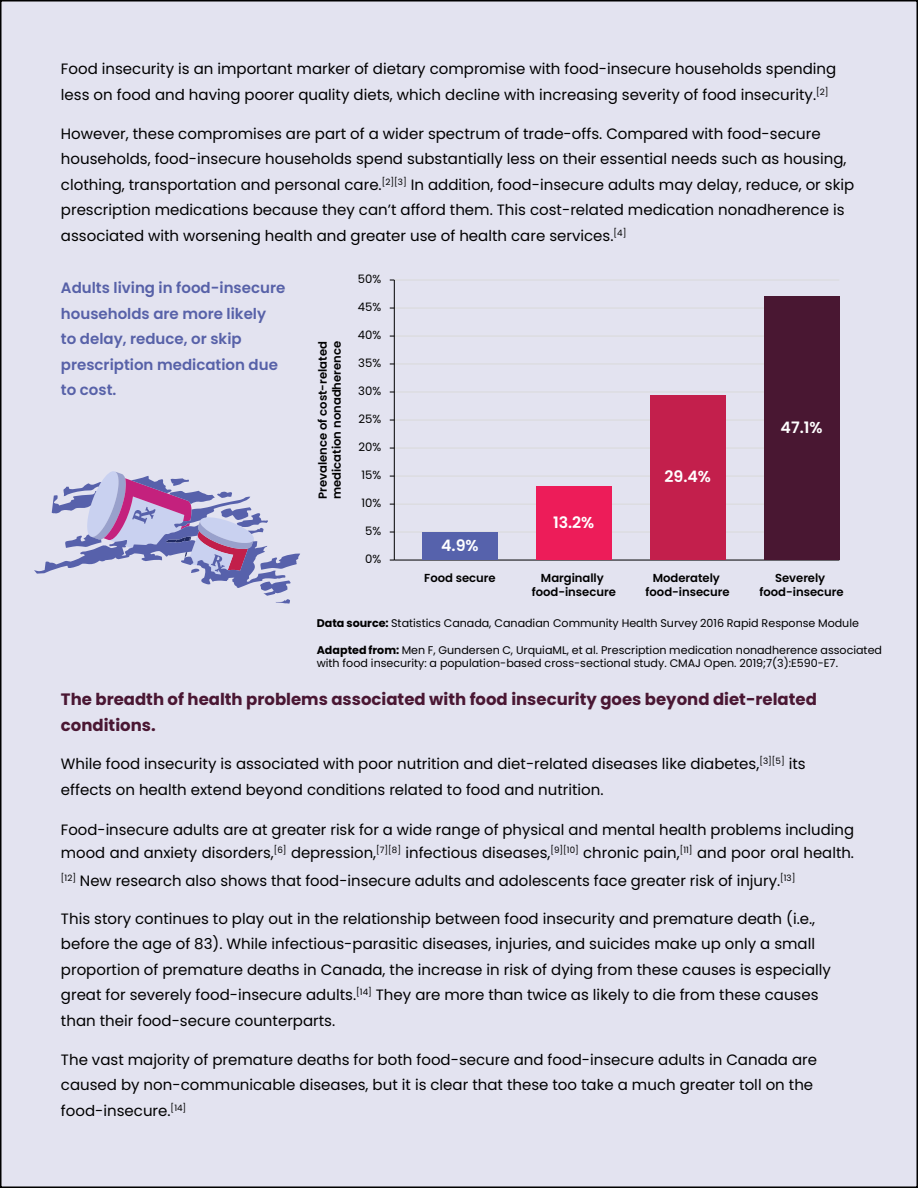
<style>
.page{position:relative;width:918px;height:1188px;background:#fff}
.page>*{position:absolute;margin:0;border:0;box-sizing:border-box;transform-origin:0 0}
.t1{font:700 16.5px/25.5px "Poppins";color:#4a1733}
.t2{font:600 15.75px "Poppins";color:#fff}
.t3{font:15px/25.5px "Poppins";color:#000}
.Figures_Title{font:600 15px/25.5px "Poppins";color:#5761a8}
.t4{font:11.7px "Poppins";color:#000}
.t5{font:600 11.55px/14px "Poppins";color:#000;text-align:center}
.t6{font:11.55px "Poppins";color:#000}
.t7{font:11.1px/13.4px "Poppins";color:#000}
.s1{font-weight:700}
</style>
<div class="page">
<div style="left:1px;top:1px;width:916px;height:1186px;background:#e3e3f0"></div>
<hr style="left:394px;top:532px;width:445px;height:1px;background:#d9d9d9">
<hr style="left:394px;top:504px;width:445px;height:1px;background:#d9d9d9">
<hr style="left:394px;top:476px;width:445px;height:1px;background:#d9d9d9">
<hr style="left:394px;top:448px;width:445px;height:1px;background:#d9d9d9">
<hr style="left:394px;top:420px;width:445px;height:1px;background:#d9d9d9">
<hr style="left:394px;top:392px;width:445px;height:1px;background:#d9d9d9">
<hr style="left:394px;top:364px;width:445px;height:1px;background:#d9d9d9">
<hr style="left:394px;top:336px;width:445px;height:1px;background:#d9d9d9">
<hr style="left:394px;top:308px;width:445px;height:1px;background:#d9d9d9">
<hr style="left:394px;top:280px;width:445px;height:1px;background:#d9d9d9">
<hr style="left:394px;top:280px;width:1px;height:280px;background:#000">
<hr style="left:394px;top:560px;width:445px;height:1px;background:#000">
<div style="left:422px;top:533px;width:76px;height:27px;background:#5662ac"></div>
<div style="left:536px;top:486px;width:76px;height:74px;background:#ed1c59"></div>
<div style="left:650px;top:395px;width:75px;height:165px;background:#c31f4c"></div>
<div style="left:764px;top:296px;width:75px;height:264px;background:#491732"></div>
<svg style="left:34px;top:471px;width:266px;height:133px"></svg>
<p class="t3" style="left:61px;top:56px;width:777px">Food insecurity is an important marker of dietary compromise with food-insecure households spending less on food and having poorer quality diets, which decline with increasing severity of food insecurity.<sup>[2]</sup></p>
<p class="t3" style="left:61px;top:121px;width:795px">However, these compromises are part of a wider spectrum of trade-offs. Compared with food-secure households, food-insecure households spend substantially less on their essential needs such as housing, clothing, transportation and personal care.<sup>[2][3]</sup> In addition, food-insecure adults may delay, reduce, or skip prescription medications because they can’t afford them. This cost-related medication nonadherence is associated with worsening health and greater use of health care services.<sup>[4]</sup></p>
<p class="Figures_Title" style="left:61px;top:275px;width:226px">Adults living in food-insecure households are more likely<br>to delay, reduce, or skip prescription medication due to cost.</p>
<p class="t6" style="left:358px;top:272px;width:25px">50%</p>
<p class="t6" style="left:358px;top:300px;width:25px">45%</p>
<p class="t6" style="left:358px;top:328px;width:25px">40%</p>
<p class="t5" style="left:316px;top:499px;width:159px;text-align:left;rotate:-90deg">Prevalence of cost-related medication nonadherence</p>
<p class="t6" style="left:358px;top:356px;width:24px">35%</p>
<p class="t6" style="left:358px;top:384px;width:24px">30%</p>
<p class="t6" style="left:358px;top:412px;width:24px">25%</p>
<p class="t2" style="left:781px;top:418px;width:43px">47.1%</p>
<p class="t6" style="left:358px;top:440px;width:24px">20%</p>
<p class="t2" style="left:664px;top:468px;width:48px">29.4%</p>
<p class="t6" style="left:361px;top:469px;width:21px">15%</p>
<p class="t6" style="left:361px;top:497px;width:21px">10%</p>
<p class="t6" style="left:365px;top:525px;width:18px">5%</p>
<p class="t4" style="left:365px;top:552px;width:18px">0%</p>
<p class="t2" style="left:441px;top:536px;width:39px">4.9%</p>
<p class="t2" style="left:553px;top:513px;width:43px">13.2%</p>
<p class="t5" style="left:532px;top:571px;width:86px">Marginally food-insecure</p>
<p class="t5" style="left:646px;top:571px;width:86px">Moderately food-insecure</p>
<p class="t5" style="left:760px;top:571px;width:86px">Severely food-insecure</p>
<p class="t7" style="left:317px;top:616px;width:544px"><span class="s1">Data source:</span> Statistics Canada, Canadian Community Health Survey 2016 Rapid Response Module</p>
<p class="t7" style="left:317px;top:643px;width:567px"><span class="s1">Adapted from:</span> Men F, Gundersen C, UrquiaML, et al. Prescription medication nonadherence associated with food insecurity: a population-based cross-sectional study. CMAJ Open. 2019;7(3):E590-E7.</p>
<p class="t5" style="left:424px;top:571px;width:73px">Food secure</p>
<p class="t1" style="left:61px;top:687px;width:757px">The breadth of health problems associated with food insecurity goes beyond diet-related conditions.</p>
<p class="t3" style="left:61px;top:751px;width:746px">While food insecurity is associated with poor nutrition and diet-related diseases like diabetes,<sup>[3][5]</sup> its effects on health extend beyond conditions related to food and nutrition.</p>
<p class="t3" style="left:61px;top:818px;width:795px;line-height:23px">Food-insecure adults are at greater risk for a wide range of physical and mental health problems including mood and anxiety disorders,<sup>[6]</sup> depression,<sup>[7][8]</sup> infectious diseases,<sup>[9][10]</sup> chronic pain,<sup>[11]</sup> and poor oral health.</p>
<p class="t3" style="left:61px;top:868px;width:736px"><sup>[12]</sup> New research also shows that food-insecure adults and adolescents face greater risk of injury.<sup>[13]</sup></p>
<p class="t3" style="left:61px;top:906px;width:772px">This story continues to play out in the relationship between food insecurity and premature death (i.e., before the age of 83). While infectious-parasitic diseases, injuries, and suicides make up only a small proportion of premature deaths in Canada, the increase in risk of dying from these causes is especially great for severely food-insecure adults.<sup>[14]</sup> They are more than twice as likely to die from these causes than their food-secure counterparts.</p>
<p class="t3" style="left:61px;top:1047px;width:758px">The vast majority of premature deaths for both food-secure and food-insecure adults in Canada are caused by non-communicable diseases, but it is clear that these too take a much greater toll on the food-insecure.<sup>[14]</sup></p>
</div>
